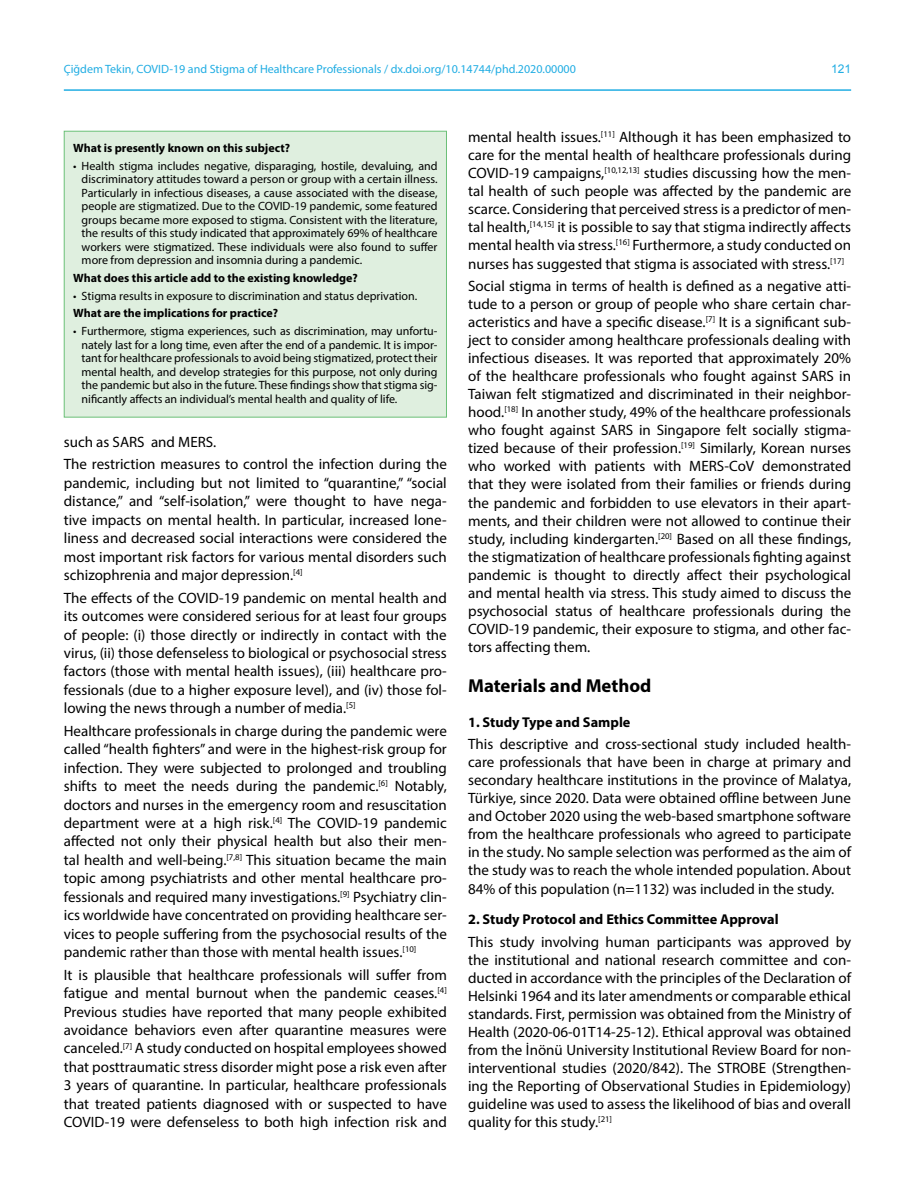
<style>
.page{position:relative;width:915px;height:1191px;background:#fff}
.page>*{position:absolute;margin:0;border:0;box-sizing:border-box;transform-origin:0 0}
.t1{font:700 18.75px "Myriad Pro";color:#000}
.t2{font:15px/18px "Myriad Pro";color:#000;text-align:justify}
.t3{font:700 14.25px "Myriad Pro";color:#000}
.t4{font:12px/13.5px "Myriad Pro";color:#000;text-align:justify}
.t5{font:700 12px "Myriad Pro";color:#000}
.t6{font:12px "Myriad Pro";color:#21ade3}
.t7{font:12px "Arial";color:#21ade3}
</style>
<div class="page">
<hr style="left:64px;top:89px;width:786px;height:2px;background:#21ade3">
<div style="left:64px;top:131px;width:382px;height:286px;background:#dfefdf;border:1px solid #6bc077"></div>
<p class="t6" style="left:64px;top:61px;width:513px">Çiğdem Tekin, COVID-19 and Stigma of Healthcare Professionals / dx.doi.org/10.14744/phd.2020.00000</p>
<p class="t7" style="left:830px;top:60px;width:22px">121</p>
<p class="t5" style="left:73px;top:140px;width:218px">What is presently known on this subject?</p>
<p class="t4" style="left:82px;top:159px;width:357px;text-indent:-9px">• Health stigma includes negative, disparaging, hostile, devaluing, and discriminatory attitudes toward a person or group with a certain illness.<br>Particularly in infectious diseases, a cause associated with the disease, people are stigmatized. Due to the COVID-19 pandemic, some featured groups became more exposed to stigma. Consistent with the literature, the results of this study indicated that approximately 69% of healthcare workers were stigmatized. These individuals were also found to suffer more from depression and insomnia during a pandemic.</p>
<p class="t5" style="left:73px;top:270px;width:286px">What does this article add to the existing knowledge?</p>
<p class="t4" style="left:73px;top:289px;width:345px">• Stigma results in exposure to discrimination and status deprivation.</p>
<p class="t5" style="left:73px;top:305px;width:206px">What are the implications for practice?</p>
<p class="t4" style="left:82px;top:324px;width:357px;text-indent:-9px">• Furthermore, stigma experiences, such as discrimination, may unfortu&shy;nately last for a long time, even after the end of a pandemic. It is impor&shy;tant for healthcare professionals to avoid being stigmatized, protect their mental health, and develop strategies for this purpose, not only during the pandemic but also in the future. These findings show that stigma sig&shy;nificantly affects an individual’s mental health and quality of life.</p>
<p class="t2" style="left:64px;top:430px;width:384px;line-height:22.6px">such as SARS and MERS.<br>The restriction measures to control the infection during the</p>
<p class="t2" style="left:64px;top:473px;width:384px;line-height:18.5px">pandemic, including but not limited to “quarantine,” “social distance,” and “self-isolation,” were thought to have nega&shy;tive impacts on mental health. In particular, increased lone&shy;liness and decreased social interactions were considered the most important risk factors for various mental disorders such schizophrenia and major depression.<sup>[4]</sup></p>
<p class="t2" style="left:64px;top:588px;width:384px;line-height:18.5px">The effects of the COVID-19 pandemic on mental health and its outcomes were considered serious for at least four groups of people: (i) those directly or indirectly in contact with the virus, (ii) those defenseless to biological or psychosocial stress factors (those with mental health issues), (iii) healthcare pro&shy;fessionals (due to a higher exposure level), and (iv) those fol&shy;lowing the news through a number of media.<sup>[5]</sup></p>
<p class="t2" style="left:64px;top:721px;width:384px;line-height:18.5px">Healthcare professionals in charge during the pandemic were called “health fighters” and were in the highest-risk group for infection. They were subjected to prolonged and troubling shifts to meet the needs during the pandemic.<sup>[6]</sup> Notably, doctors and nurses in the emergency room and resuscitation department were at a high risk.<sup>[4]</sup> The COVID-19 pandemic affected not only their physical health but also their men&shy;tal health and well-being.<sup>[7,8]</sup> This situation became the main topic among psychiatrists and other mental healthcare pro&shy;fessionals and required many investigations.<sup>[9]</sup> Psychiatry clin&shy;ics worldwide have concentrated on providing healthcare ser&shy;vices to people suffering from the psychosocial results of the pandemic rather than those with mental health issues.<sup>[10]</sup></p>
<p class="t2" style="left:64px;top:965px;width:384px;line-height:18.5px">It is plausible that healthcare professionals will suffer from fatigue and mental burnout when the pandemic ceases.<sup>[4] </sup>Previous studies have reported that many people exhibited avoidance behaviors even after quarantine measures were canceled.<sup>[7]</sup> A study conducted on hospital employees showed that posttraumatic stress disorder might pose a risk even after 3 years of quarantine. In particular, healthcare professionals that treated patients diagnosed with or suspected to have COVID-19 were defenseless to both high infection risk and</p>
<p class="t2" style="left:468px;top:128px;width:384px">mental health issues.<sup>[11]</sup> Although it has been emphasized to care for the mental health of healthcare professionals during COVID-19 campaigns,<sup>[10,12,13]</sup> studies discussing how the men&shy;tal health of such people was affected by the pandemic are scarce. Considering that perceived stress is a predictor of men&shy;tal health,<sup>[14,15]</sup> it is possible to say that stigma indirectly affects mental health via stress.<sup>[16]</sup> Furthermore, a study conducted on nurses has suggested that stigma is associated with stress.<sup>[17]</sup></p>
<p class="t2" style="left:468px;top:276px;width:384px">Social stigma in terms of health is defined as a negative atti&shy;tude to a person or group of people who share certain char&shy;acteristics and have a specific disease.<sup>[7]</sup> It is a significant sub&shy;ject to consider among healthcare professionals dealing with infectious diseases. It was reported that approximately 20% of the healthcare professionals who fought against SARS in Taiwan felt stigmatized and discriminated in their neighbor&shy;hood.<sup>[18]</sup> In another study, 49% of the healthcare professionals who fought against SARS in Singapore felt socially stigma&shy;tized because of their profession.<sup>[19]</sup> Similarly, Korean nurses who worked with patients with MERS-CoV demonstrated that they were isolated from their families or friends during the pandemic and forbidden to use elevators in their apart&shy;ments, and their children were not allowed to continue their study, including kindergarten.<sup>[20]</sup> Based on all these findings, the stigmatization of healthcare professionals fighting against pandemic is thought to directly affect their psychological and mental health via stress. This study aimed to discuss the psychosocial status of healthcare professionals during the COVID-19 pandemic, their exposure to stigma, and other fac&shy;tors affecting them.</p>
<p class="t1" style="left:468px;top:673px;width:185px">Materials and Method</p>
<p class="t3" style="left:468px;top:712px;width:164px">1. Study Type and Sample</p>
<p class="t2" style="left:468px;top:734px;width:384px">This descriptive and cross-sectional study included health&shy;care professionals that have been in charge at primary and secondary healthcare institutions in the province of Malatya, Türkiye, since 2020. Data were obtained offline between June and October 2020 using the web-based smartphone software from the healthcare professionals who agreed to participate in the study. No sample selection was performed as the aim of the study was to reach the whole intended population. About 84% of this population (n=1132) was included in the study.</p>
<p class="t3" style="left:468px;top:910px;width:312px">2. Study Protocol and Ethics Committee Approval</p>
<p class="t2" style="left:468px;top:932px;width:384px">This study involving human participants was approved by the institutional and national research committee and con&shy;ducted in accordance with the principles of the Declaration of Helsinki 1964 and its later amendments or comparable ethical standards. First, permission was obtained from the Ministry of Health (2020-06-01T14-25-12). Ethical approval was obtained from the İnönü University Institutional Review Board for non&shy;interventional studies (2020/842). The STROBE (Strengthen&shy;ing the Reporting of Observational Studies in Epidemiology) guideline was used to assess the likelihood of bias and overall quality for this study.<sup>[21]</sup></p>
</div>
